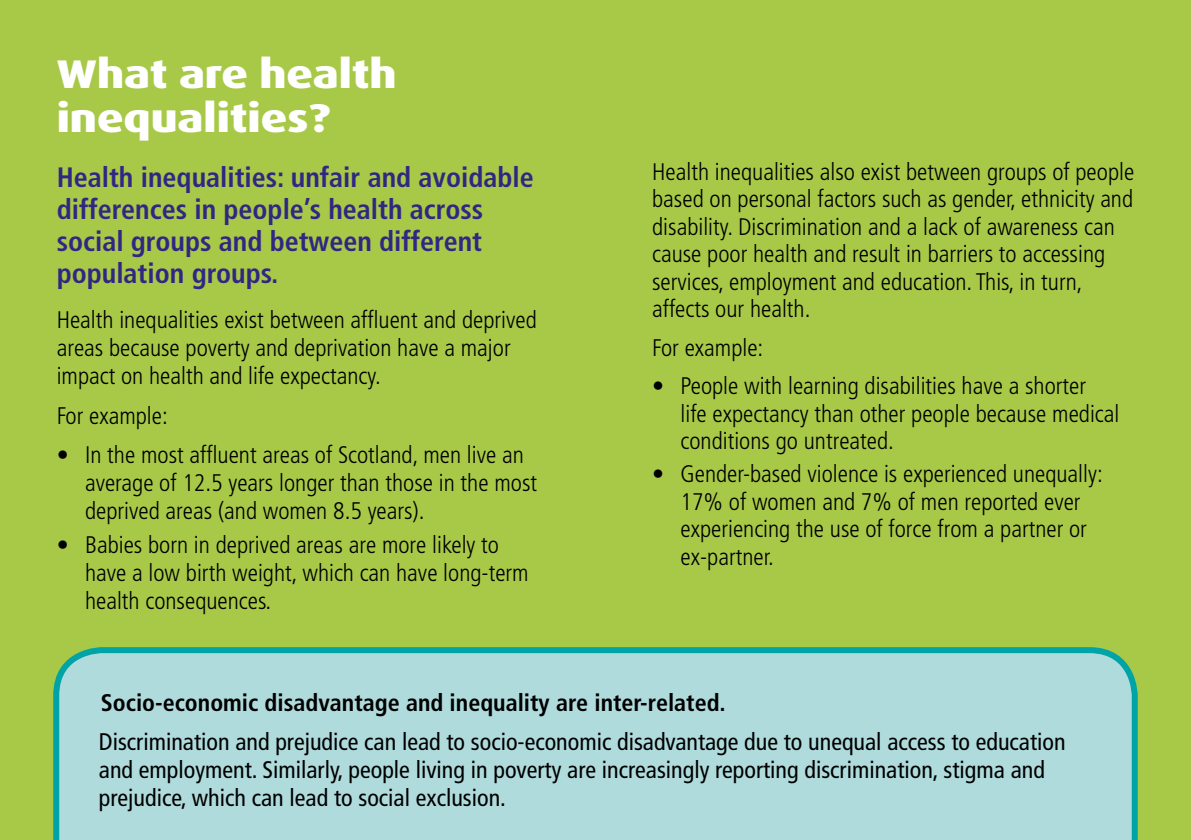
<style>
.page{position:relative;width:1191px;height:840px;background:#fff}
.page>*{position:absolute;margin:0;border:0;box-sizing:border-box;transform-origin:0 0}
.Heading_1{font:800 expanded 40px/44px "Dax OT";color:#fff}
.Pull_out_text{font:700 condensed 28px/32px "Frutiger LT Std";color:#312783}
.Body_bullets{font:300 condensed 24px/27.4px "Frutiger LT Std";color:#000}
.Body_text{font:300 condensed 24px/27.4px "Frutiger LT Std";color:#000}
.Panel_text{font:condensed 24px/28px "Frutiger LT Std";color:#000}
.Panel_text-2{font:700 condensed 24px "Frutiger LT Std";color:#000}
</style>
<div class="page">
<div style="left:0;top:0;width:1191px;height:839px;background:#a8c947"></div>
<div style="left:53px;top:647px;width:1084px;height:192px;background:#afdbdd"></div>
<h2 class="Heading_1" style="left:57px;top:53px;width:341px">What are health inequalities?</h2>
<p class="Pull_out_text" style="left:57px;top:161px;width:478px">Health inequalities: unfair and avoidable differences in people’s health across social groups and between different population groups.</p>
<p class="Body_text" style="left:57px;top:306px;width:481px;line-height:28px">Health inequalities exist between affluent and deprived areas because poverty and deprivation have a major impact on health and life expectancy.</p>
<p class="Body_text" style="left:57px;top:401px;width:113px">For example:</p>
<p class="Body_bullets" style="left:85px;top:440px;width:453px;line-height:28px;text-indent:-28px">• In the most affluent areas of Scotland, men live an average of 12.5 years longer than those in the most deprived areas (and women 8.5 years).</p>
<p class="Body_bullets" style="left:85px;top:530px;width:445px;line-height:28px;text-indent:-28px">• Babies born in deprived areas are more likely to have a low birth weight, which can have long-term health consequences.</p>
<p class="Body_text" style="left:652px;top:158px;width:483px">Health inequalities also exist between groups of people based on personal factors such as gender, ethnicity and disability. Discrimination and a lack of awareness can cause poor health and result in barriers to accessing services, employment and education. This, in turn, affects our health.</p>
<p class="Body_text" style="left:652px;top:334px;width:113px">For example:</p>
<p class="Body_bullets" style="left:680px;top:372px;width:440px;text-indent:-28px">• People with learning disabilities have a shorter<br>life expectancy than other people because medical conditions go untreated.</p>
<p class="Body_bullets" style="left:680px;top:460px;width:424px;text-indent:-28px">• Gender-based violence is experienced unequally:<br>17% of women and 7% of men reported ever experiencing the use of force from a partner or ex-partner.</p>
<p class="Panel_text-2" style="left:101px;top:688px;width:626px">Socio-economic disadvantage and inequality are inter-related.</p>
<p class="Panel_text" style="left:99px;top:727px;width:968px">Discrimination and prejudice can lead to socio-economic disadvantage due to unequal access to education and employment. Similarly, people living in poverty are increasingly reporting discrimination, stigma and prejudice, which can lead to social exclusion.</p>
</div>
